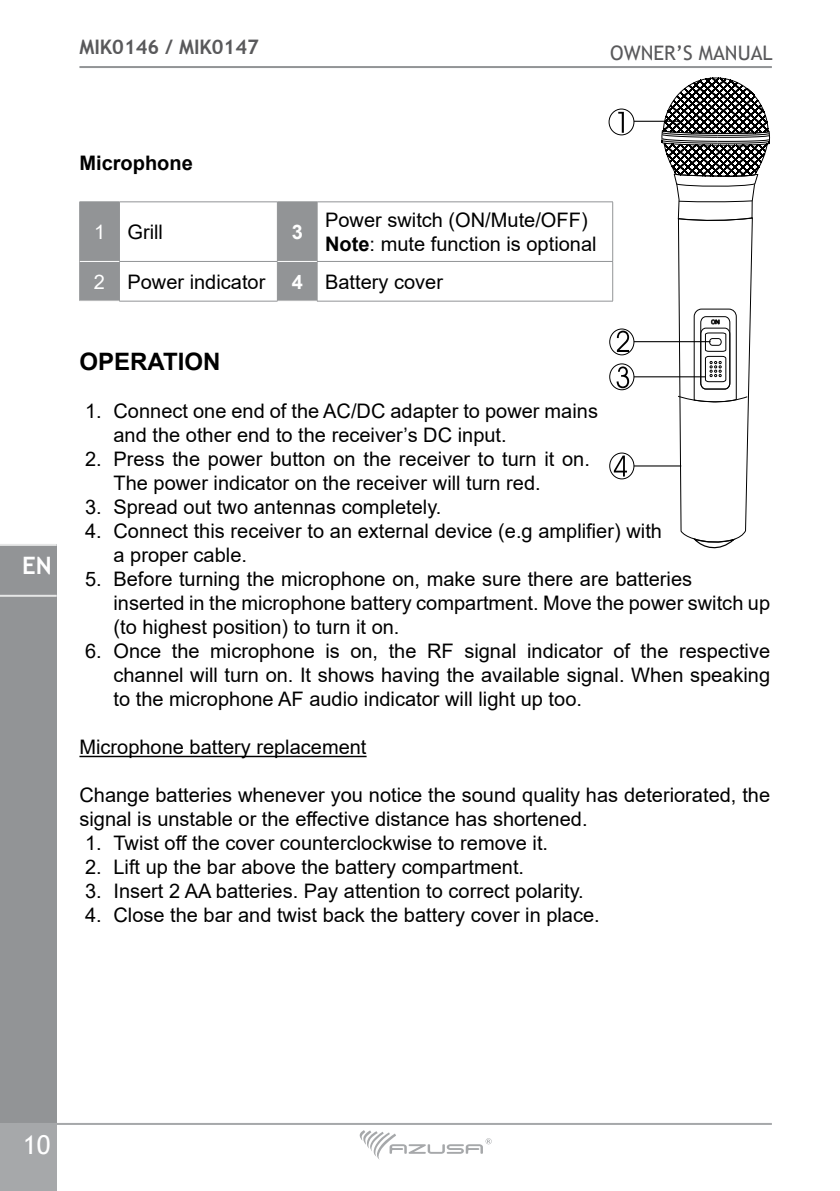
<style>
.page{position:relative;width:840px;height:1191px;background:#fff}
.page>*{position:absolute;margin:0;border:0;box-sizing:border-box;transform-origin:0 0}
.t1{font:26px "Trebuchet MS";color:#fff}
.t2{font:700 24px "Arial";color:#000}
.t3{font:700 24px "Trebuchet MS";color:#fff}
.t4{font:20px/24px "Arial";color:#000}
.t5{font:700 20px "Trebuchet MS";color:#59595b}
.t6{font:20px "Trebuchet MS";color:#59595b}
.t7{font:700 20px "Arial";color:#000}
.t8{font:700 20px "Arial";color:#fff}
.s1{color:#fff}
.s2{font-weight:700}
.s3{font-weight:700;color:#fff}
</style>
<div class="page">
<div style="left:0;top:545px;width:57px;height:646px;background:#929496"></div>
<div style="left:0;top:1123px;width:57px;height:68px;background:#a6a8aa"></div>
<hr style="left:79px;top:66px;width:692px;height:2px;background:#929496">
<hr style="left:17px;top:1123px;width:754px;height:2px;background:#a6a8aa">
<svg style="left:359px;top:1130px;width:132px;height:30px"></svg>
<hr style="left:0;top:544px;width:57px;height:2px;background:#e6e7e7">
<hr style="left:0;top:595px;width:57px;height:2px;background:#e6e7e7">
<hr style="left:79px;top:755px;width:287px;height:2px;background:#000">
<div style="left:80px;top:202px;width:39px;height:99px;background:#929496"></div>
<div style="left:278px;top:202px;width:38px;height:99px;background:#929496"></div>
<hr style="left:79px;top:201px;width:40px;height:1px;background:#929496">
<hr style="left:79px;top:202px;width:1px;height:59px;background:#929496">
<hr style="left:119px;top:201px;width:158px;height:1px;background:#929496">
<hr style="left:119px;top:202px;width:1px;height:59px;background:#929496">
<hr style="left:277px;top:201px;width:40px;height:1px;background:#929496">
<hr style="left:277px;top:202px;width:1px;height:59px;background:#929496">
<hr style="left:317px;top:201px;width:295px;height:1px;background:#929496">
<hr style="left:316px;top:202px;width:1px;height:59px;background:#929496">
<hr style="left:612px;top:202px;width:1px;height:59px;background:#929496">
<hr style="left:79px;top:261px;width:1px;height:40px;background:#929496">
<hr style="left:119px;top:261px;width:158px;height:1px;background:#929496">
<hr style="left:119px;top:262px;width:1px;height:39px;background:#929496">
<hr style="left:277px;top:262px;width:1px;height:39px;background:#929496">
<hr style="left:317px;top:261px;width:295px;height:1px;background:#929496">
<hr style="left:316px;top:262px;width:1px;height:39px;background:#929496">
<hr style="left:612px;top:262px;width:1px;height:39px;background:#929496">
<hr style="left:119px;top:301px;width:158px;height:1px;background:#929496">
<hr style="left:317px;top:301px;width:295px;height:1px;background:#929496">
<hr style="left:80px;top:261px;width:39px;height:1px;background:#fff">
<hr style="left:277px;top:261px;width:40px;height:1px;background:#fff">
<div style="left:608px;top:109px;width:26px;height:26px;border:1px solid #000;border-radius:50%"></div>
<svg style="left:618px;top:112px;width:5px;height:21px"></svg>
<hr style="left:633px;top:121px;width:48px;height:1px;background:#000">
<div style="left:609px;top:453px;width:25px;height:26px;border:1px solid #000;border-radius:50%"></div>
<svg style="left:613px;top:455px;width:13px;height:21px"></svg>
<hr style="left:633px;top:465px;width:47px;height:1px;background:#000">
<div style="left:609px;top:329px;width:25px;height:26px;border:1px solid #000;border-radius:50%"></div>
<svg style="left:616px;top:330px;width:12px;height:22px"></svg>
<hr style="left:633px;top:341px;width:77px;height:1px;background:#000">
<div style="left:609px;top:363px;width:25px;height:27px;border:1px solid #000;border-radius:50%"></div>
<svg style="left:616px;top:366px;width:12px;height:22px"></svg>
<hr style="left:633px;top:376px;width:71px;height:1px;background:#000">
<svg style="left:661px;top:77px;width:108px;height:472px"></svg>
<p class="t5" style="left:79px;top:35px;width:181px">MIK0146 / MIK0147</p>
<p class="t6" style="left:610px;top:40px;width:102px">OWNER’S MANUAL</p>
<p class="t3" style="left:22px;top:551px;width:31px">EN</p>
<p class="t7" style="left:79px;top:148px;width:115px">Microphone</p>
<p class="t4" style="left:94px;top:220px;width:70px"><span class="s1">1</span> Grill</p>
<p class="t8" style="left:291px;top:218px;width:13px">3</p>
<p class="t4" style="left:325px;top:208px;width:273px">Power switch (ON/Mute/OFF)<br><span class="s2">Note</span>: mute function is optional</p>
<p class="t4" style="left:94px;top:269px;width:173px"><span class="s1">2</span> Power indicator</p>
<p class="t4" style="left:291px;top:269px;width:153px"><span class="s3">4</span> Battery cover</p>
<p class="t2" style="left:79px;top:345px;width:142px">OPERATION</p>
<p class="t4" style="left:113px;top:399px;width:485px;text-indent:-28px">1. Connect one end of the AC/DC adapter to power mains and the other end to the receiver’s DC input.</p>
<p class="t4" style="left:113px;top:447px;width:477px;text-indent:-28px">2. Press the power button on the receiver to turn it on.<br>The power indicator on the receiver will turn red.</p>
<p class="t4" style="left:85px;top:495px;width:357px">3. Spread out two antennas completely.</p>
<p class="t4" style="left:113px;top:519px;width:549px;text-indent:-28px">4. Connect this receiver to an external device (e.g amplifier) with a proper cable.</p>
<p class="t4" style="left:113px;top:567px;width:657px;text-indent:-28px">5. Before turning the microphone on, make sure there are batteries<br>inserted in the microphone battery compartment. Move the power switch up (to highest position) to turn it on.</p>
<p class="t4" style="left:113px;top:639px;width:657px;text-align:justify;text-indent:-28px">6. Once the microphone is on, the RF signal indicator of the respective channel will turn on. It shows having the available signal. When speaking to the microphone AF audio indicator will light up too.</p>
<p class="t4" style="left:79px;top:735px;width:288px">Microphone battery replacement</p>
<p class="t4" style="left:79px;top:783px;width:691px">Change batteries whenever you notice the sound quality has deteriorated, the signal is unstable or the effective distance has shortened.</p>
<p class="t4" style="left:85px;top:831px;width:464px">1. Twist off the cover counterclockwise to remove it.</p>
<p class="t4" style="left:85px;top:855px;width:440px">2. Lift up the bar above the battery compartment.</p>
<p class="t4" style="left:85px;top:879px;width:500px">3. Insert 2 AA batteries. Pay attention to correct polarity.</p>
<p class="t4" style="left:85px;top:903px;width:516px">4. Close the bar and twist back the battery cover in place.</p>
<h1 class="t1" style="left:23px;top:1128px;width:29px">10</h1>
</div>
